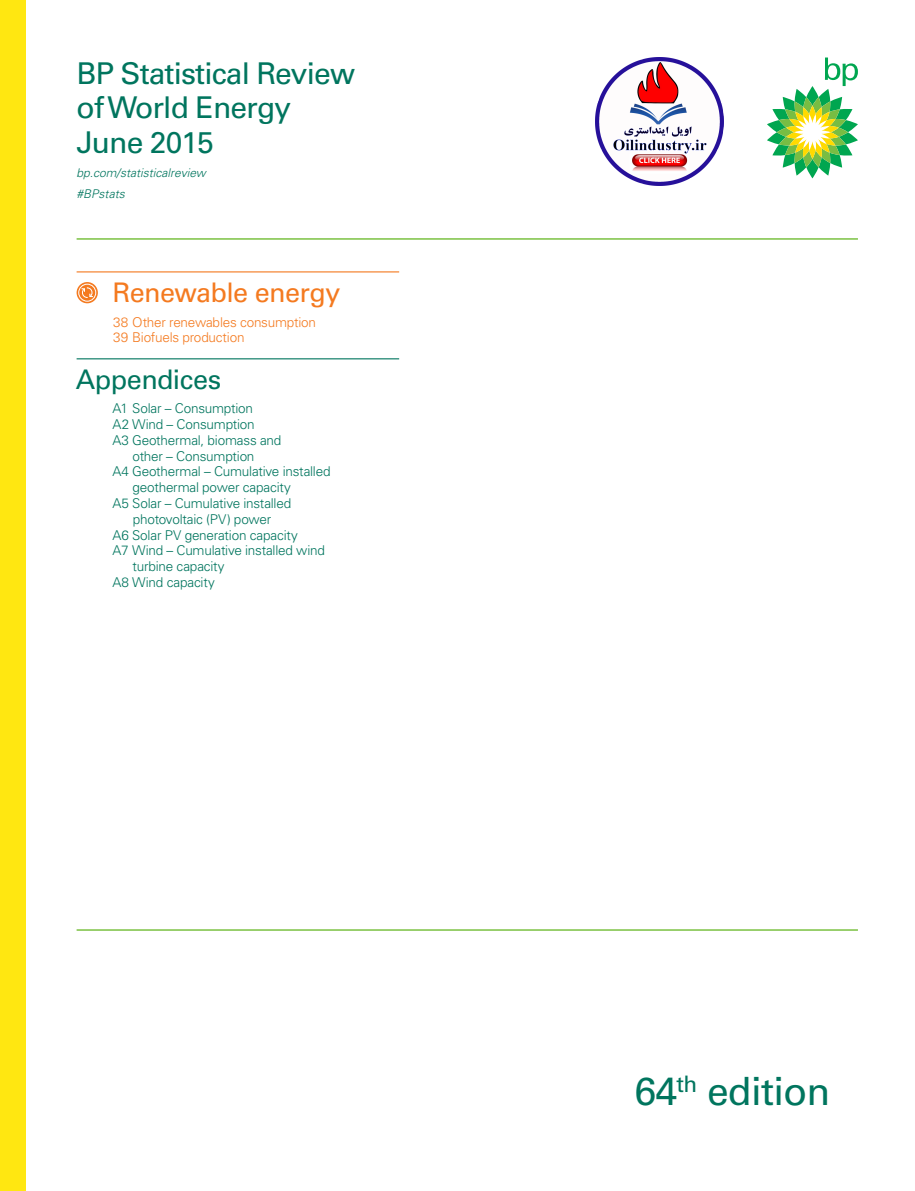
<style>
.page{position:relative;width:915px;height:1191px;background:#fff}
.page>*{position:absolute;margin:0;border:0;box-sizing:border-box;transform-origin:0 0}
.t1{font:39px "Univers GT";letter-spacing:-.02em;color:#00755e}
.t2{font:30px/34.5px "Univers GT";letter-spacing:-.03em;color:#00755e}
.t3{font:27px "Univers GT";letter-spacing:-.025em;color:#f47a20}
.t4{font:27px "Univers GT";letter-spacing:-.02em;color:#00755e}
.t5{font:300 13.5px "Univers GT";letter-spacing:-.015em;color:#00755e}
.t6{font:300 13.5px/15.8px "Univers GT";letter-spacing:-.015em;color:#f47a20}
.t7{font:italic 300 12px/20.2px "Univers GT";color:#00755e}
</style>
<div class="page">
<div style="left:0;top:0;width:25px;height:1191px;background:#ffe711"></div>
<hr style="left:77px;top:271px;width:322px;height:1px;background:#f47a20">
<hr style="left:77px;top:358px;width:322px;height:1px;background:#00755e">
<svg style="left:77px;top:282px;width:21px;height:21px"></svg>
<div style="left:78px;top:284px;width:18px;height:17px;border:1px solid #fff;border-radius:50%"></div>
<svg style="left:80px;top:287px;width:14px;height:11px"></svg>
<svg style="left:767px;top:58px;width:90px;height:120px"></svg>
<hr style="left:77px;top:238px;width:780px;height:2px;background:#7bc142">
<hr style="left:77px;top:929px;width:780px;height:1px;background:#7bc142">
<img style="left:595px;top:57px;width:128px;height:128px">
<h2 class="t2" style="left:77px;top:56px;width:280px">BP Statistical Review ofWorld Energy<br>June 2015</h2>
<p class="t7" style="left:77px;top:163px;width:131px">bp.com/statisticalreview #BPstats</p>
<h3 class="t3" style="left:113px;top:277px;width:229px">Renewable energy</h3>
<p class="t6" style="left:113px;top:314px;width:204px">38 Other renewables consumption<br>39 Biofuels production</p>
<h3 class="t4" style="left:76px;top:363px;width:147px">Appendices</h3>
<p class="t5" style="left:112px;top:400px;width:142px">A1 Solar – Consumption</p>
<p class="t5" style="left:112px;top:416px;width:144px">A2 Wind – Consumption</p>
<p class="t5" style="left:112px;top:432px;width:170px">A3 Geothermal, biomass and</p>
<p class="t5" style="left:132px;top:448px;width:123px">other – Consumption</p>
<p class="t5" style="left:112px;top:463px;width:220px">A4 Geothermal – Cumulative installed</p>
<p class="t5" style="left:132px;top:479px;width:160px">geothermal power capacity</p>
<p class="t5" style="left:112px;top:495px;width:180px">A5 Solar – Cumulative installed</p>
<p class="t5" style="left:133px;top:511px;width:140px">photovoltaic (PV) power</p>
<p class="t5" style="left:112px;top:526px;width:187px">A6 Solar PV generation capacity</p>
<p class="t5" style="left:112px;top:542px;width:214px">A7 Wind – Cumulative installed wind</p>
<p class="t5" style="left:133px;top:558px;width:94px">turbine capacity</p>
<p class="t5" style="left:112px;top:574px;width:104px">A8 Wind capacity</p>
<h1 class="t1" style="left:634px;top:1068px;width:197px">64<sup>th</sup> edition</h1>
</div>
